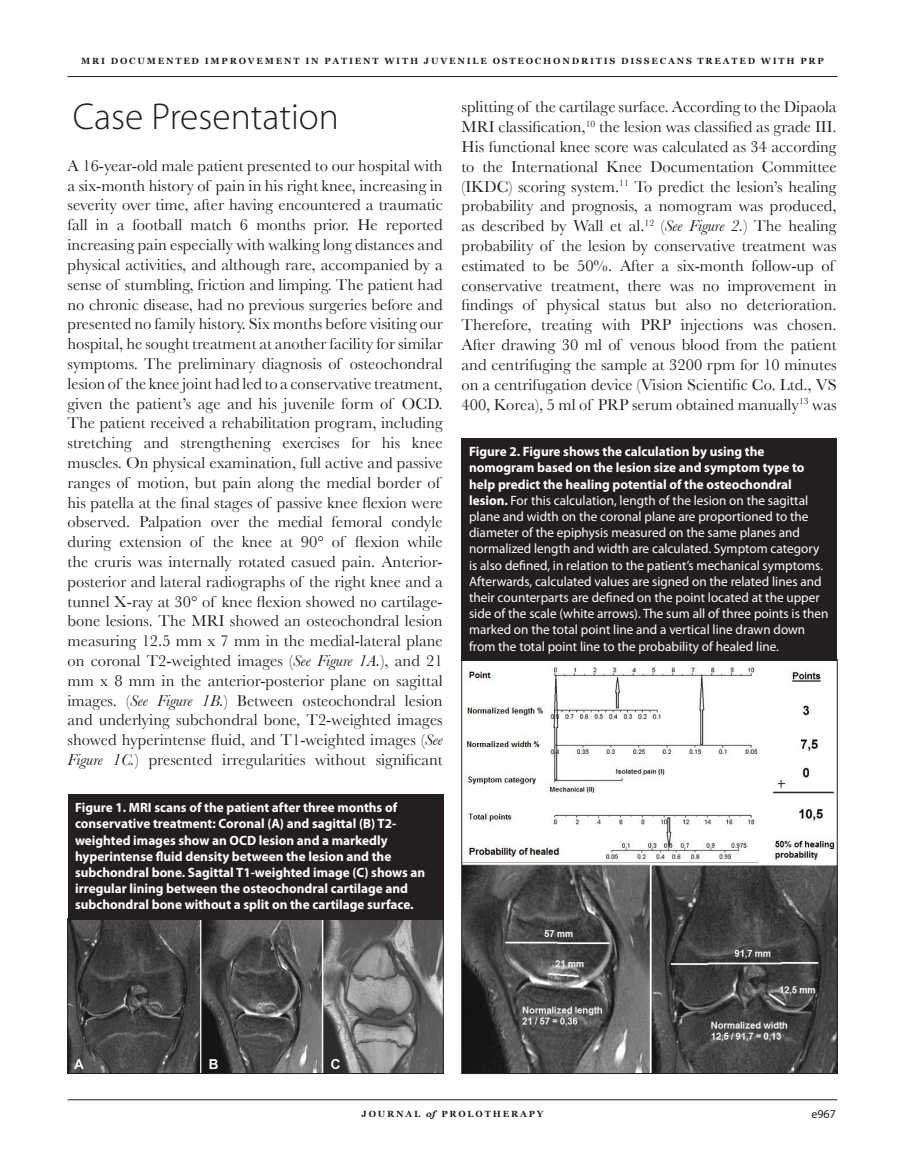
<style>
.page{position:relative;width:905px;height:1175px;background:#fff}
.page>*{position:absolute;margin:0;border:0;box-sizing:border-box;transform-origin:0 0}
.t1{font:300 37.5px "Myriad Pro";color:#231f20}
.t2{font:16.5px/19.8px "Baskerville";color:#231f20}
.t3{font:13.5px/16.2px "Myriad Pro";color:#fff}
.t4{font:700 13.5px/16.2px "Myriad Pro";color:#fff}
.t5{font:12px "Myriad Pro";color:#231f20}
.t6{font:700 9px "Georgia";letter-spacing:.2em;color:#231f20}
.s1{font-style:italic}
.s2{font-weight:700}
</style>
<div class="page">
<hr style="left:68px;top:76px;width:769px;height:1px;background:#231f20">
<hr style="left:68px;top:1099px;width:769px;height:1px;background:#231f20">
<img style="left:70px;top:920px;width:371px;height:151px">
<div style="left:68px;top:918px;width:375px;height:155px;border:1px solid #231f20"></div>
<div style="left:68px;top:794px;width:375px;height:126px;background:#231f20"></div>
<img style="left:463px;top:667px;width:372px;height:404px">
<div style="left:461px;top:438px;width:376px;height:222px;background:#231f20"></div>
<p class="t6" style="left:81px;top:54px;width:744px">MRI DOCUMENTED IMPROVEMENT IN PATIENT WITH JUVENILE OSTEOCHONDRITIS DISSECANS TREATED WITH PRP</p>
<p class="t2" style="left:461px;top:97px;width:377px">splitting of the cartilage surface. According to the Dipaola MRI classification,<sup>10</sup> the lesion was classified as grade III.<br>His functional knee score was calculated as 34 according to the International Knee Documentation Committee (IKDC) scoring system.<sup>11</sup> To predict the lesion’s healing probability and prognosis, a nomogram was produced, as described by Wall et al.<sup>12</sup> (<span class="s1">See Figure 2.</span>) The healing probability of the lesion by conservative treatment was estimated to be 50%. After a six-month follow-up of conservative treatment, there was no improvement in findings of physical status but also no deterioration.<br>Therefore, treating with PRP injections was chosen.<br>After drawing 30 ml of venous blood from the patient and centrifuging the sample at 3200 rpm for 10 minutes on a centrifugation device (Vision Scientific Co. Ltd., VS 400, Korea), 5 ml of PRP serum obtained manually<sup>13</sup> was</p>
<h1 class="t1" style="left:73px;top:94px;width:267px">Case Presentation</h1>
<p class="t2" style="left:68px;top:155px;width:377px">A 16-year-old male patient presented to our hospital with a six-month history of pain in his right knee, increasing in severity over time, after having encountered a traumatic fall in a football match 6 months prior. He reported increasing pain especially with walking long distances and physical activities, and although rare, accompanied by a sense of stumbling, friction and limping. The patient had no chronic disease, had no previous surgeries before and presented no family history. Six months before visiting our hospital, he sought treatment at another facility for similar symptoms. The preliminary diagnosis of osteochondral lesion of the knee joint had led to a conservative treatment, given the patient’s age and his juvenile form of OCD.<br>The patient received a rehabilitation program, including stretching and strengthening exercises for his knee muscles. On physical examination, full active and passive ranges of motion, but pain along the medial border of his patella at the final stages of passive knee flexion were observed. Palpation over the medial femoral condyle during extension of the knee at 90° of flexion while the cruris was internally rotated casued pain. Anterior&shy;posterior and lateral radiographs of the right knee and a tunnel X-ray at 30° of knee flexion showed no cartilage&shy;bone lesions. The MRI showed an osteochondral lesion measuring 12.5 mm x 7 mm in the medial-lateral plane on coronal T2-weighted images (<span class="s1">See Figure 1A.</span>), and 21 mm x 8 mm in the anterior-posterior plane on sagittal images. (<span class="s1">See Figure 1B.</span>) Between osteochondral lesion and underlying subchondral bone, T2-weighted images showed hyperintense fluid, and T1-weighted images (<span class="s1">See Figure 1C.</span>) presented irregularities without significant</p>
<p class="t4" style="left:75px;top:799px;width:351px">Figure 1. MRI scans of the patient after three months of conservative treatment: Coronal (A) and sagittal (B) T2- weighted images show an OCD lesion and a markedly hyperintense fluid density between the lesion and the subchondral bone. Sagittal T1-weighted image (C) shows an irregular lining between the osteochondral cartilage and subchondral bone without a split on the cartilage surface.</p>
<p class="t3" style="left:469px;top:443px;width:361px"><span class="s2">Figure 2. Figure shows the calculation by using the nomogram based on the lesion size and symptom type to help predict the healing potential of the osteochondral lesion.</span> For this calculation, length of the lesion on the sagittal plane and width on the coronal plane are proportioned to the diameter of the epiphysis measured on the same planes and normalized length and width are calculated. Symptom category is also defined, in relation to the patient’s mechanical symptoms.<br>Afterwards, calculated values are signed on the related lines and their counterparts are defined on the point located at the upper side of the scale (white arrows). The sum all of three points is then marked on the total point line and a vertical line drawn down from the total point line to the probability of healed line.</p>
<p class="t6" style="left:361px;top:1107px;width:183px">JOURNAL <span class="s1">of</span> PROLOTHERAPY</p>
<p class="t5" style="left:811px;top:1106px;width:26px">e967</p>
</div>
